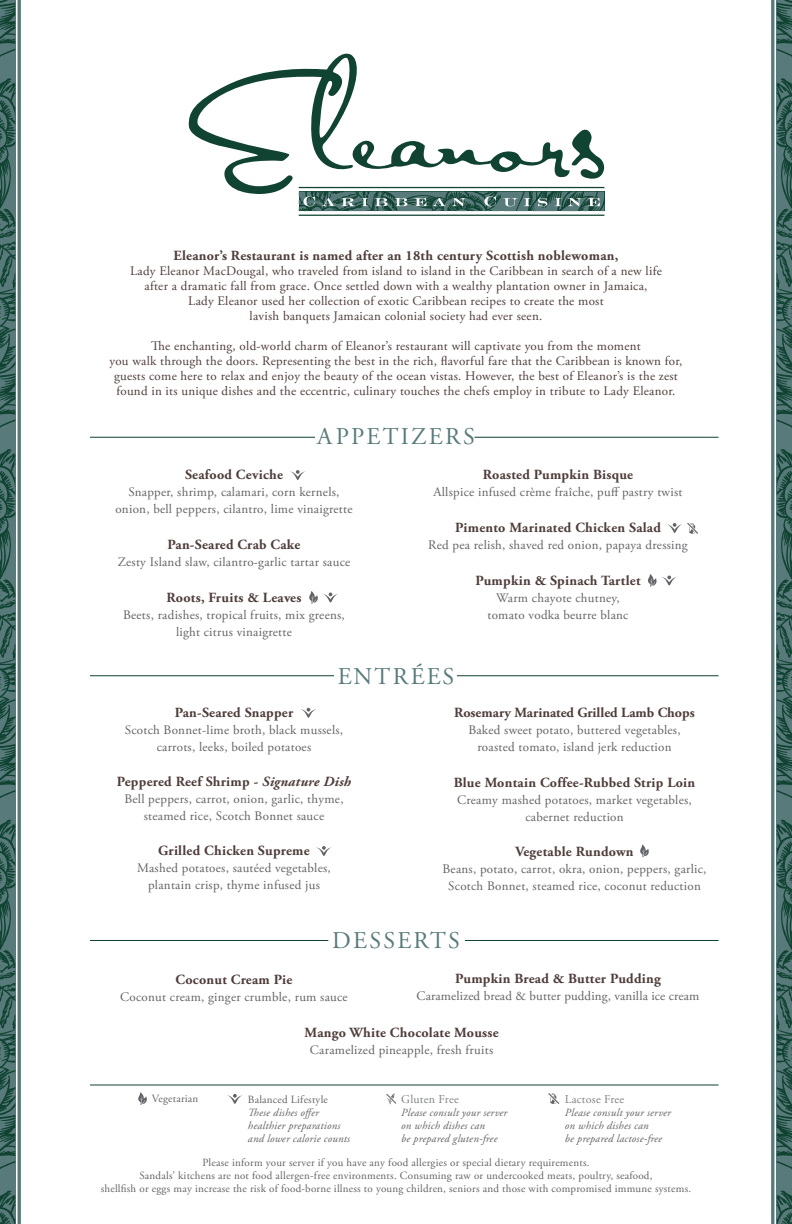
<style>
.page{position:relative;width:792px;height:1224px;background:#fff}
.page>*{position:absolute;margin:0;border:0;box-sizing:border-box;transform-origin:0 0}
.Paragraph_Style_1{font:24px "Adobe Garamond Pro";letter-spacing:.095em;color:#587a7b}
.Paragraph_Style_2{font:700 14px "Adobe Garamond Pro";letter-spacing:.02em;color:#4e3d3a}
.Paragraph_Style_1-2{font:700 14px "Adobe Garamond Pro";letter-spacing:.02em;color:#4e3d3a}
.Paragraph_Style_2-2{font:700 14px "Adobe Garamond Pro";color:#4e3d3a}
.Paragraph_Style_1-3{font:13px/17px "Adobe Garamond Pro";letter-spacing:.02em;color:#636366;text-align:center}
.t1{font:13px/15px "Adobe Garamond Pro";letter-spacing:.02em;color:#4e3d3a;text-align:center}
.Paragraph_Style_1-4{font:12px "Adobe Garamond Pro";letter-spacing:.02em;color:#808285}
.Paragraph_Style_1-5{font:11px/13px "Adobe Garamond Pro";letter-spacing:.02em;color:#636366;text-align:center}
.Paragraph_Style_1-6{font:italic 11px/13px "Adobe Garamond Pro";letter-spacing:.02em;color:#636366}
.s1{font-style:italic}
</style>
<div class="page">
<svg style="left:316px;top:846px;width:15px;height:10px"></svg>
<hr style="left:90px;top:1084px;width:629px;height:2px;background:#104331">
<hr style="left:299px;top:215px;width:305px;height:1px;background:#104331">
<svg style="left:189px;top:54px;width:415px;height:157px"></svg>
<svg style="left:0;top:0;width:21px;height:1224px;background:#436a65"></svg>
<svg style="left:771px;top:0;width:21px;height:1224px;background:#547874"></svg>
<hr style="left:90px;top:675px;width:244px;height:1px;background:#104331">
<hr style="left:457px;top:675px;width:262px;height:1px;background:#104331">
<hr style="left:90px;top:437px;width:225px;height:1px;background:#104331">
<hr style="left:474px;top:437px;width:245px;height:1px;background:#104331">
<hr style="left:90px;top:940px;width:238px;height:1px;background:#104331">
<hr style="left:465px;top:940px;width:254px;height:1px;background:#104331">
<svg style="left:309px;top:591px;width:29px;height:13px"></svg>
<svg style="left:290px;top:470px;width:15px;height:10px"></svg>
<svg style="left:648px;top:574px;width:29px;height:13px"></svg>
<svg style="left:667px;top:523px;width:31px;height:11px"></svg>
<svg style="left:301px;top:708px;width:15px;height:10px"></svg>
<svg style="left:640px;top:845px;width:9px;height:12px"></svg>
<svg style="left:138px;top:1092px;width:9px;height:13px"></svg>
<svg style="left:227px;top:1094px;width:15px;height:10px"></svg>
<svg style="left:386px;top:1093px;width:10px;height:11px"></svg>
<svg style="left:548px;top:1093px;width:11px;height:11px"></svg>
<p class="Paragraph_Style_2" style="left:174px;top:248px;width:446px">Eleanor’s Restaurant is named after an 18th century Scottish noblewoman,</p>
<p class="t1" style="left:130px;top:264px;width:533px">Lady Eleanor MacDougal, who traveled from island to island in the Caribbean in search of a new life</p>
<p class="t1" style="left:144px;top:279px;width:505px">after a dramatic fall from grace. Once settled down with a wealthy plantation owner in Jamaica,</p>
<p class="t1" style="left:188px;top:294px;width:417px">Lady Eleanor used her collection of exotic Caribbean recipes to create the most lavish banquets Jamaican colonial society had ever seen.</p>
<p class="t1" style="left:110px;top:339px;width:574px">The enchanting, old-world charm of Eleanor’s restaurant will captivate you from the moment<br>you walk through the doors. Representing the best in the rich, flavorful fare that the Caribbean is known for,</p>
<p class="t1" style="left:114px;top:369px;width:565px">guests come here to relax and enjoy the beauty of the ocean vistas. However, the best of Eleanor’s is the zest</p>
<p class="t1" style="left:116px;top:384px;width:561px">found in its unique dishes and the eccentric, culinary touches the chefs employ in tribute to Lady Eleanor.</p>
<p class="Paragraph_Style_1" style="left:317px;top:422px;width:159px">APPETIZERS</p>
<p class="Paragraph_Style_1-2" style="left:185px;top:466px;width:99px">Seafood Ceviche</p>
<p class="Paragraph_Style_1-3" style="left:115px;top:484px;width:239px">Snapper, shrimp, calamari, corn kernels, onion, bell peppers, cilantro, lime vinaigrette</p>
<p class="Paragraph_Style_1-2" style="left:168px;top:536px;width:135px">Pan-Seared Crab Cake</p>
<p class="Paragraph_Style_1-3" style="left:118px;top:554px;width:234px">Zesty Island slaw, cilantro-garlic tartar sauce</p>
<p class="Paragraph_Style_1-2" style="left:167px;top:589px;width:136px">Roots, Fruits &amp; Leaves</p>
<p class="Paragraph_Style_1-3" style="left:123px;top:607px;width:223px">Beets, radishes, tropical fruits, mix greens, light citrus vinaigrette</p>
<p class="Paragraph_Style_1-2" style="left:483px;top:466px;width:152px">Roasted Pumpkin Bisque</p>
<p class="Paragraph_Style_1-3" style="left:433px;top:484px;width:251px">Allspice infused crème fraîche, puff pastry twist</p>
<p class="Paragraph_Style_1-2" style="left:455px;top:519px;width:207px">Pimento Marinated Chicken Salad</p>
<p class="Paragraph_Style_1-3" style="left:428px;top:537px;width:261px">Red pea relish, shaved red onion, papaya dressing</p>
<p class="Paragraph_Style_1-2" style="left:475px;top:572px;width:167px">Pumpkin &amp; Spinach Tartlet</p>
<p class="Paragraph_Style_1-3" style="left:487px;top:590px;width:143px">Warm chayote chutney, tomato vodka beurre blanc</p>
<p class="Paragraph_Style_1" style="left:338px;top:662px;width:118px">ENTRÉES</p>
<p class="Paragraph_Style_2" style="left:175px;top:704px;width:120px">Pan-Seared Snapper</p>
<p class="Paragraph_Style_1-3" style="left:125px;top:722px;width:220px">Scotch Bonnet-lime broth, black mussels, carrots, leeks, boiled potatoes</p>
<p class="Paragraph_Style_2" style="left:117px;top:773px;width:236px">Peppered Reef Shrimp - <span class="s1">Signature Dish</span></p>
<p class="Paragraph_Style_1-3" style="left:124px;top:791px;width:221px">Bell peppers, carrot, onion, garlic, thyme, steamed rice, Scotch Bonnet sauce</p>
<p class="Paragraph_Style_2" style="left:158px;top:842px;width:153px">Grilled Chicken Supreme</p>
<p class="Paragraph_Style_1-3" style="left:137px;top:860px;width:195px">Mashed potatoes, sautéed vegetables, plantain crisp, thyme infused jus</p>
<p class="Paragraph_Style_2-2" style="left:454px;top:704px;width:242px">Rosemary Marinated Grilled Lamb Chops</p>
<p class="Paragraph_Style_1-3" style="left:468px;top:722px;width:214px">Baked sweet potato, buttered vegetables, roasted tomato, island jerk reduction</p>
<p class="Paragraph_Style_2" style="left:454px;top:774px;width:243px">Blue Montain Coffee-Rubbed Strip Loin</p>
<p class="Paragraph_Style_1-3" style="left:457px;top:792px;width:236px">Creamy mashed potatoes, market vegetables, cabernet reduction</p>
<p class="Paragraph_Style_2" style="left:515px;top:843px;width:120px">Vegetable Rundown</p>
<p class="Paragraph_Style_1-3" style="left:443px;top:861px;width:265px">Beans, potato, carrot, okra, onion, peppers, garlic,<br>Scotch Bonnet, steamed rice, coconut reduction</p>
<p class="Paragraph_Style_1" style="left:332px;top:926px;width:129px">DESSERTS</p>
<p class="Paragraph_Style_2" style="left:176px;top:971px;width:118px">Coconut Cream Pie</p>
<p class="Paragraph_Style_1-3" style="left:120px;top:989px;width:229px">Coconut cream, ginger crumble, rum sauce</p>
<p class="Paragraph_Style_2" style="left:455px;top:971px;width:207px">Pumpkin Bread &amp; Butter Pudding</p>
<p class="Paragraph_Style_1-3" style="left:417px;top:988px;width:284px">Caramelized bread &amp; butter pudding, vanilla ice cream</p>
<p class="Paragraph_Style_1-5" style="left:152px;top:1092px;width:48px">Vegetarian</p>
<p class="Paragraph_Style_2" style="left:305px;top:1025px;width:196px">Mango White Chocolate Mousse</p>
<p class="Paragraph_Style_1-3" style="left:310px;top:1042px;width:185px">Caramelized pineapple, fresh fruits</p>
<p class="Paragraph_Style_1-5" style="left:248px;top:1093px;width:82px">Balanced Lifestyle</p>
<p class="Paragraph_Style_1-6" style="left:248px;top:1106px;width:72px">These dishes offer</p>
<p class="Paragraph_Style_1-6" style="left:248px;top:1119px;width:94px">healthier preparations</p>
<p class="Paragraph_Style_1-6" style="left:248px;top:1132px;width:104px">and lower calorie counts</p>
<p class="Paragraph_Style_1-4" style="left:401px;top:1092px;width:59px">Gluten Free</p>
<p class="Paragraph_Style_1-6" style="left:401px;top:1106px;width:108px">Please consult your server on which dishes can<br>be prepared gluten-free</p>
<p class="Paragraph_Style_1-4" style="left:565px;top:1092px;width:61px">Lactose Free</p>
<p class="Paragraph_Style_1-6" style="left:565px;top:1106px;width:108px">Please consult your server on which dishes can<br>be prepared lactose-free</p>
<p class="Paragraph_Style_1-5" style="left:202px;top:1157px;width:389px">Please inform your server if you have any food allergies or special dietary requirements.</p>
<p class="Paragraph_Style_1-5" style="left:101px;top:1170px;width:592px">Sandals’ kitchens are not food allergen-free environments. Consuming raw or undercooked meats, poultry, seafood,<br>shellfish or eggs may increase the risk of food-borne illness to young children, seniors and those with compromised immune systems.</p>
</div>
